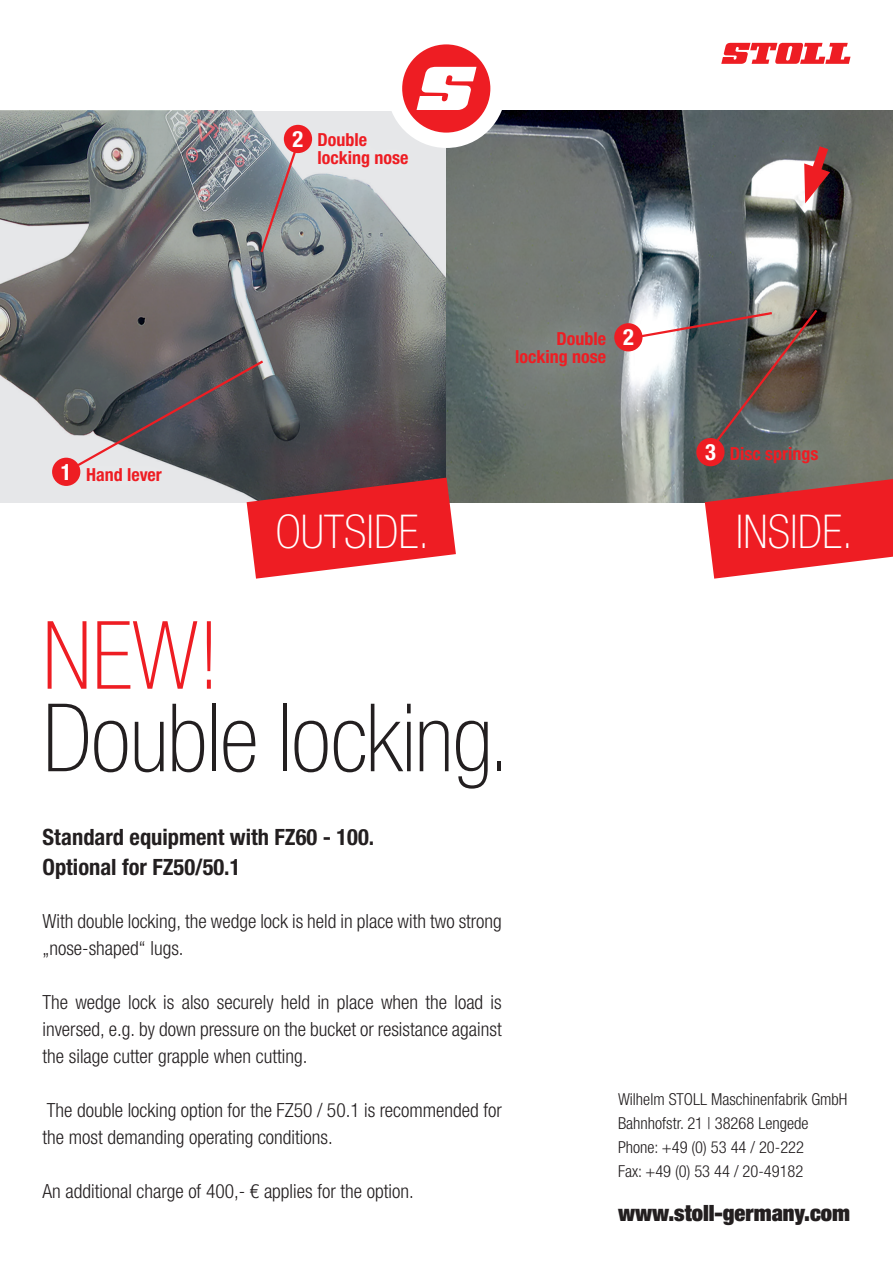
<style>
.page{position:relative;width:893px;height:1263px;background:#fff}
.page>*{position:absolute;margin:0;border:0;box-sizing:border-box;transform-origin:0 0}
.t1{font:100 condensed 94.5px/82.5px "Helvetica Neue";letter-spacing:-.01em;color:#231f20}
.t2{font:100 condensed 46.65px "Helvetica Neue";color:#fff}
.t3{font:700 condensed 22.5px/30px "Helvetica Neue LTW1 G";color:#231f20}
.t4{font:900 expanded 22.5px "Helvetica Neue";color:#231f20}
.t5{font:700 condensed 22.5px "Helvetica Neue LTW1 G";color:#fff}
.t6{font:300 condensed 19.5px/27px "Helvetica Neue LTW1 G";color:#231f20}
.t7{font:700 condensed 18px/18px "Helvetica Neue LTW1 G";color:#ee1d23}
.t8{font:300 condensed 16.5px "Helvetica Neue";color:#231f20}
.s1{color:#ee1d23}
</style>
<div class="page">
<img style="left:0;top:111px;width:446px;height:391px">
<svg style="left:446px;top:111px;width:447px;height:391px;background:#6c726f"></svg>
<svg style="left:247px;top:478px;width:209px;height:101px;background:#dc4247"></svg>
<svg style="left:705px;top:479px;width:188px;height:100px;background:#e14246"></svg>
<div style="left:303px;top:118px;width:120px;height:65px;background:#e6e7e9"></div>
<div style="left:72px;top:453px;width:104px;height:43px;background:#e6e7e9"></div>
<div style="left:52px;top:458px;width:28px;height:28px;background:#ee1d23;border-radius:50%"></div>
<svg style="left:75px;top:358px;width:191px;height:110px;background:#5d5b60"></svg>
<div style="left:284px;top:125px;width:28px;height:28px;background:#ee1d23;border-radius:50%"></div>
<svg style="left:259px;top:147px;width:39px;height:108px;background:#8f8c92"></svg>
<svg style="left:801px;top:136px;width:34px;height:67px;background:#8b4d50"></svg>
<div style="left:480px;top:295px;width:163px;height:107px;background:#fff;opacity:.5"></div>
<div style="left:614px;top:323px;width:28px;height:28px;background:#ee1d23;border-radius:50%"></div>
<div style="left:712px;top:428px;width:124px;height:54px;background:#fff;opacity:.3"></div>
<div style="left:696px;top:438px;width:29px;height:28px;background:#ee1d23;border-radius:50%"></div>
<svg style="left:638px;top:307px;width:182px;height:137px;background:#7a7876"></svg>
<svg style="left:721px;top:43px;width:130px;height:21px"></svg>
<div style="left:387px;top:29px;width:119px;height:119px;background:#fff;border-radius:50%"></div>
<div style="left:402px;top:44px;width:88px;height:89px;background:#ee1d23;border-radius:50%"></div>
<svg style="left:416px;top:67px;width:60px;height:43px"></svg>
<p class="t5" style="left:61px;top:459px;width:12px">1</p>
<p class="t7" style="left:86px;top:465px;width:77px">Hand lever</p>
<p class="t5" style="left:293px;top:125px;width:12px">2</p>
<p class="t7" style="left:317px;top:131px;width:92px">Double locking nose</p>
<p class="t7" style="left:515px;top:329px;width:92px;text-align:right">Double locking nose</p>
<p class="t5" style="left:623px;top:323px;width:12px">2</p>
<p class="t5" style="left:705px;top:438px;width:12px">3</p>
<p class="t7" style="left:730px;top:444px;width:90px">Disc springs</p>
<p class="t2" style="left:276px;top:505px;width:155px">OUTSIDE.</p>
<p class="t2" style="left:736px;top:505px;width:119px">INSIDE.</p>
<p class="t1" style="left:43px;top:613px;width:470px"><span class="s1">NEW!<br></span>Double locking.</p>
<p class="t3" style="left:43px;top:822px;width:333px">Standard equipment with FZ60 - 100.<br>Optional for FZ50/50.1</p>
<p class="t6" style="left:43px;top:907px;width:461px">With double locking, the wedge lock is held in place with two strong „nose-shaped“ lugs.</p>
<p class="t6" style="left:43px;top:988px;width:461px;text-align:justify">The wedge lock is also securely held in place when the load is inversed, e.g. by down pressure on the bucket or resistance against the silage cutter grapple when cutting.</p>
<p class="t6" style="left:43px;top:1096px;width:461px">The double locking option for the FZ50 / 50.1 is recommended for the most demanding operating conditions.</p>
<p class="t6" style="left:43px;top:1177px;width:373px">An additional charge of 400,- € applies for the option.</p>
<p class="t8" style="left:618px;top:1090px;width:231px">Wilhelm STOLL Maschinenfabrik GmbH</p>
<p class="t8" style="left:618px;top:1114px;width:192px">Bahnhofstr. 21 | 38268 Lengede</p>
<p class="t8" style="left:618px;top:1138px;width:188px">Phone: +49 (0) 53 44 / 20-222</p>
<p class="t8" style="left:618px;top:1162px;width:187px">Fax: +49 (0) 53 44 / 20-49182</p>
<p class="t4" style="left:618px;top:1198px;width:234px">www.stoll-germany.com</p>
</div>
